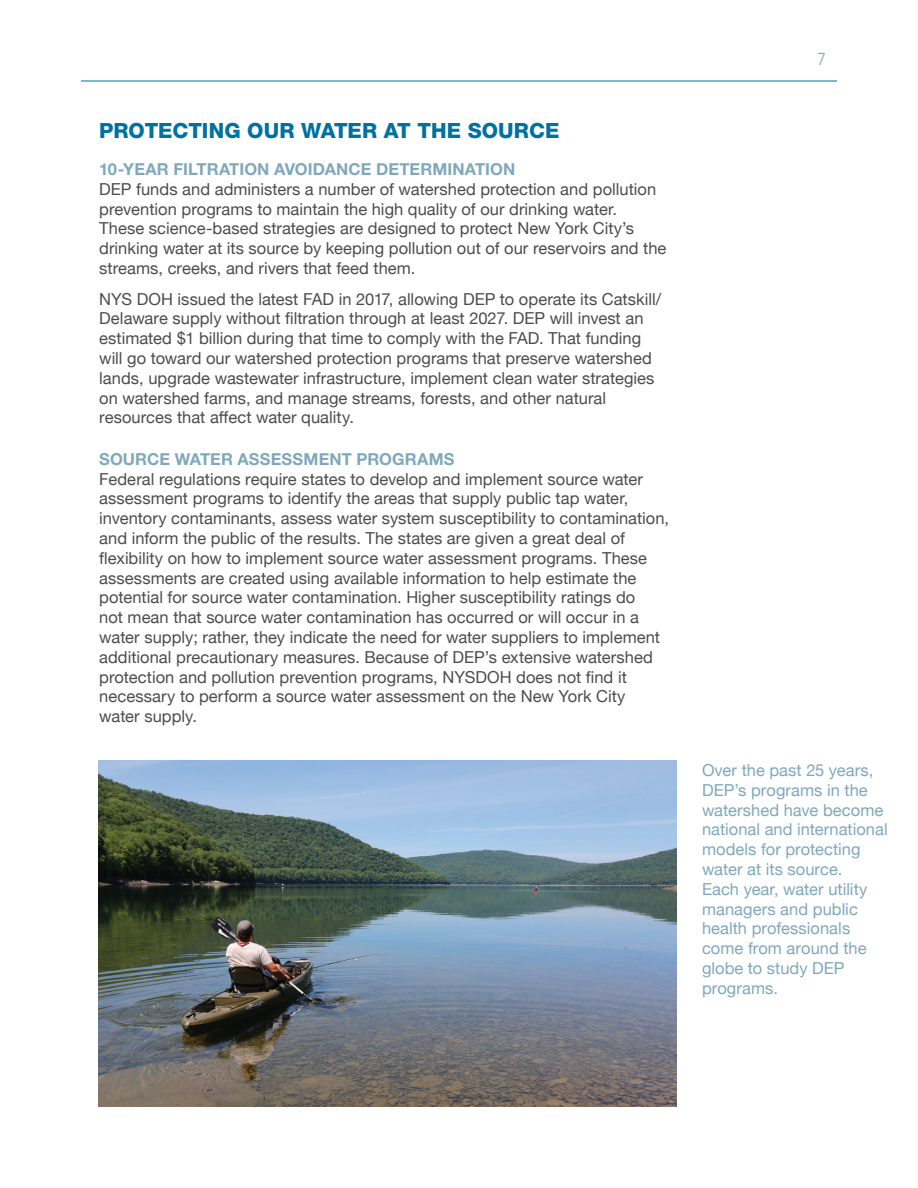
<style>
.page{position:relative;width:918px;height:1188px;background:#fff}
.page>*{position:absolute;margin:0;border:0;box-sizing:border-box;transform-origin:0 0}
.Header-1{font:800 21px "Helvetica Neue";color:#0071a1}
.Body{font:16.5px/19.8px "Helvetica Neue";color:#4b4c4d}
.t1{font:16.5px/19.8px "Helvetica Neue";letter-spacing:.005em;color:#7fa8bc}
.Header-2{font:700 16.5px "Helvetica Neue";letter-spacing:.005em;color:#7fa8bc}
.t2{font:16.5px "Avant Garde";color:#7fa8bc;scale:.91 1}
</style>
<div class="page">
<hr style="left:81px;top:81px;width:756px;height:1px;background:#0071a1">
<img style="left:98px;top:760px;width:578px;height:347px">
<p class="Header-1" style="left:99px;top:118px;width:462px">PROTECTING OUR WATER AT THE SOURCE</p>
<p class="Header-2" style="left:99px;top:159px;width:418px">10-YEAR FILTRATION AVOIDANCE DETERMINATION</p>
<p class="Body" style="left:99px;top:180px;width:569px">DEP funds and administers a number of watershed protection and pollution prevention programs to maintain the high quality of our drinking water.<br>These science-based strategies are designed to protect New York City’s drinking water at its source by keeping pollution out of our reservoirs and the streams, creeks, and rivers that feed them.</p>
<p class="Body" style="left:99px;top:290px;width:564px">NYS DOH issued the latest FAD in 2017, allowing DEP to operate its Catskill/ Delaware supply without filtration through at least 2027. DEP will invest an estimated $1 billion during that time to comply with the FAD. That funding will go toward our watershed protection programs that preserve watershed lands, upgrade wastewater infrastructure, implement clean water strategies on watershed farms, and manage streams, forests, and other natural resources that affect water quality.</p>
<p class="Header-2" style="left:99px;top:449px;width:357px">SOURCE WATER ASSESSMENT PROGRAMS</p>
<p class="Body" style="left:99px;top:470px;width:571px">Federal regulations require states to develop and implement source water assessment programs to identify the areas that supply public tap water, inventory contaminants, assess water system susceptibility to contamination, and inform the public of the results. The states are given a great deal of flexibility on how to implement source water assessment programs. These assessments are created using available information to help estimate the potential for source water contamination. Higher susceptibility ratings do<br>not mean that source water contamination has occurred or will occur in a water supply; rather, they indicate the need for water suppliers to implement additional precautionary measures. Because of DEP’s extensive watershed protection and pollution prevention programs, NYSDOH does not find it necessary to perform a source water assessment on the New York City water supply.</p>
<p class="t2" style="left:817px;top:50px;width:11px">7</p>
<p class="t1" style="left:702px;top:761px;width:187px">Over the past 25 years,<br>DEP’s programs in the watershed have become national and international models for protecting water at its source.<br>Each year, water utility managers and public health professionals come from around the globe to study DEP programs.</p>
</div>
